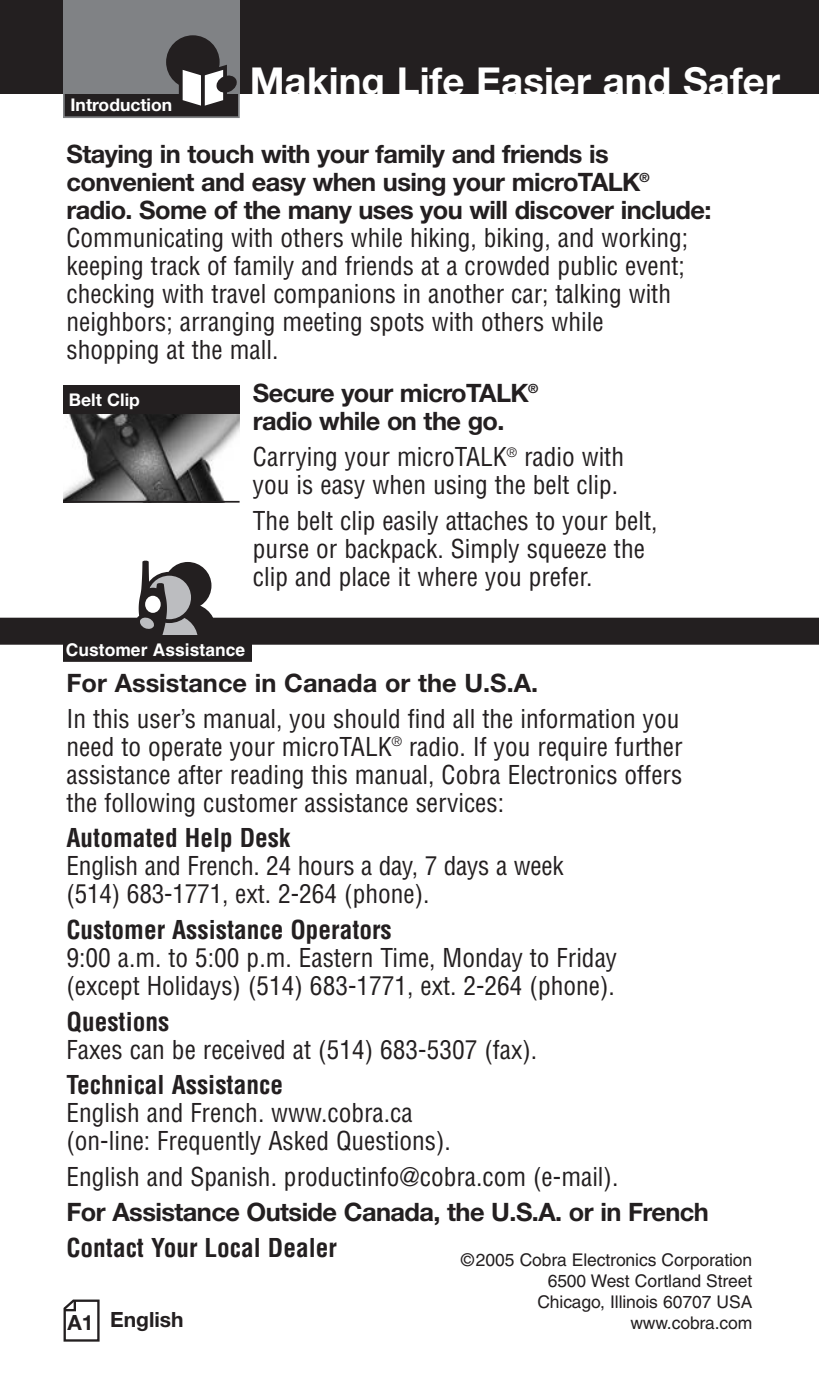
<style>
.page{position:relative;width:819px;height:1386px;background:#fff}
.page>*{position:absolute;margin:0;border:0;box-sizing:border-box;transform-origin:0 0}
.t1{font:700 38.5px "Helvetica Neue";color:#fff}
.t2{font:condensed 25.2px/28px "Helvetica";color:#231f20}
.t3{font:700 25.2px/28px "Helvetica Neue";letter-spacing:-.02em;color:#231f20}
.t4{font:700 condensed 25.2px "Helvetica";color:#231f20}
.t5{font:700 25.2px "Helvetica Neue";color:#231f20}
.t6{font:700 21px "Helvetica Neue";color:#231f20}
.t7{font:17.5px/21px "Helvetica";letter-spacing:-.005em;color:#231f20;text-align:right}
.t8{font:700 17.5px "Helvetica Neue";color:#fff}
.t9{font:700 17.5px "Helvetica";color:#fff}
</style>
<div class="page">
<svg style="left:64px;top:1300px;width:36px;height:42px"></svg>
<div style="left:0;top:0;width:819px;height:94px;background:#231f20"></div>
<div style="left:64px;top:92px;width:175px;height:25px;background:#231f20"></div>
<div style="left:63px;top:91px;width:177px;height:27px;border:2px solid #808285"></div>
<div style="left:63px;top:0;width:177px;height:94px;background:#808285"></div>
<div style="left:166px;top:35px;width:54px;height:54px;background:#231f20;border-radius:50%"></div>
<svg style="left:179px;top:65px;width:59px;height:45px"></svg>
<img style="left:63px;top:414px;width:176px;height:87px">
<div style="left:63px;top:386px;width:177px;height:28px;background:#231f20"></div>
<hr style="left:63px;top:501px;width:177px;height:2px;background:#231f20">
<svg style="left:0;top:560px;width:819px;height:85px"></svg>
<div style="left:64px;top:636px;width:187px;height:25px;background:#231f20"></div>
<div style="left:63px;top:635px;width:189px;height:27px;border:2px solid #231f20"></div>
<h1 class="t1" style="left:250px;top:68px;width:532px">Making Life Easier and Safer</h1>
<p class="t8" style="left:70px;top:98px;width:103px">Introduction</p>
<p class="t3" style="left:66px;top:143px;width:647px">Staying in touch with your family and friends is convenient and easy when using your microTALK<sup>® </sup>radio. Some of the many uses you will discover include:</p>
<p class="t2" style="left:66px;top:225px;width:623px">Communicating with others while hiking, biking, and working; keeping track of family and friends at a crowded public event; checking with travel companions in another car; talking with neighbors; arranging meeting spots with others while shopping at the mall.</p>
<p class="t3" style="left:253px;top:382px;width:287px">Secure your microTALK<sup>® </sup>radio while on the go.</p>
<p class="t2" style="left:253px;top:443px;width:373px">Carrying your microTALK<sup>®</sup> radio with you is easy when using the belt clip.</p>
<p class="t2" style="left:253px;top:507px;width:406px">The belt clip easily attaches to your belt, purse or backpack. Simply squeeze the clip and place it where you prefer.</p>
<p class="t8" style="left:69px;top:394px;width:73px">Belt Clip</p>
<p class="t9" style="left:66px;top:642px;width:181px">Customer Assistance</p>
<p class="t5" style="left:66px;top:674px;width:473px">For Assistance in Canada or the U.S.A.</p>
<p class="t2" style="left:66px;top:705px;width:618px">In this user’s manual, you should find all the information you need to operate your microTALK<sup>®</sup> radio. If you require further assistance after reading this manual, Cobra Electronics offers the following customer assistance services:</p>
<p class="t4" style="left:66px;top:824px;width:225px">Automated Help Desk</p>
<p class="t2" style="left:66px;top:853px;width:499px">English and French. 24 hours a day, 7 days a week (514) 683-1771, ext. 2-264 (phone).</p>
<p class="t4" style="left:66px;top:916px;width:327px">Customer Assistance Operators</p>
<p class="t2" style="left:66px;top:944px;width:552px">9:00 a.m. to 5:00 p.m. Eastern Time, Monday to Friday (except Holidays) (514) 683-1771, ext. 2-264 (phone).</p>
<p class="t4" style="left:66px;top:1007px;width:104px">Questions</p>
<p class="t2" style="left:66px;top:1036px;width:472px">Faxes can be received at (514) 683-5307 (fax).</p>
<p class="t4" style="left:66px;top:1071px;width:218px">Technical Assistance</p>
<p class="t2" style="left:66px;top:1099px;width:386px">English and French. www.cobra.ca (on-line: Frequently Asked Questions).</p>
<p class="t2" style="left:66px;top:1163px;width:553px">English and Spanish. productinfo@cobra.com (e-mail).</p>
<p class="t3" style="left:66px;top:1201px;width:644px">For Assistance Outside Canada, the U.S.A. or in French</p>
<p class="t4" style="left:66px;top:1233px;width:272px">Contact Your Local Dealer</p>
<p class="t7" style="left:461px;top:1251px;width:293px">©2005 Cobra Electronics Corporation<br>6500 West Cortland Street<br>Chicago, Illinois 60707 USA www.cobra.com</p>
<p class="t6" style="left:68px;top:1312px;width:118px">A1 English</p>
</div>
